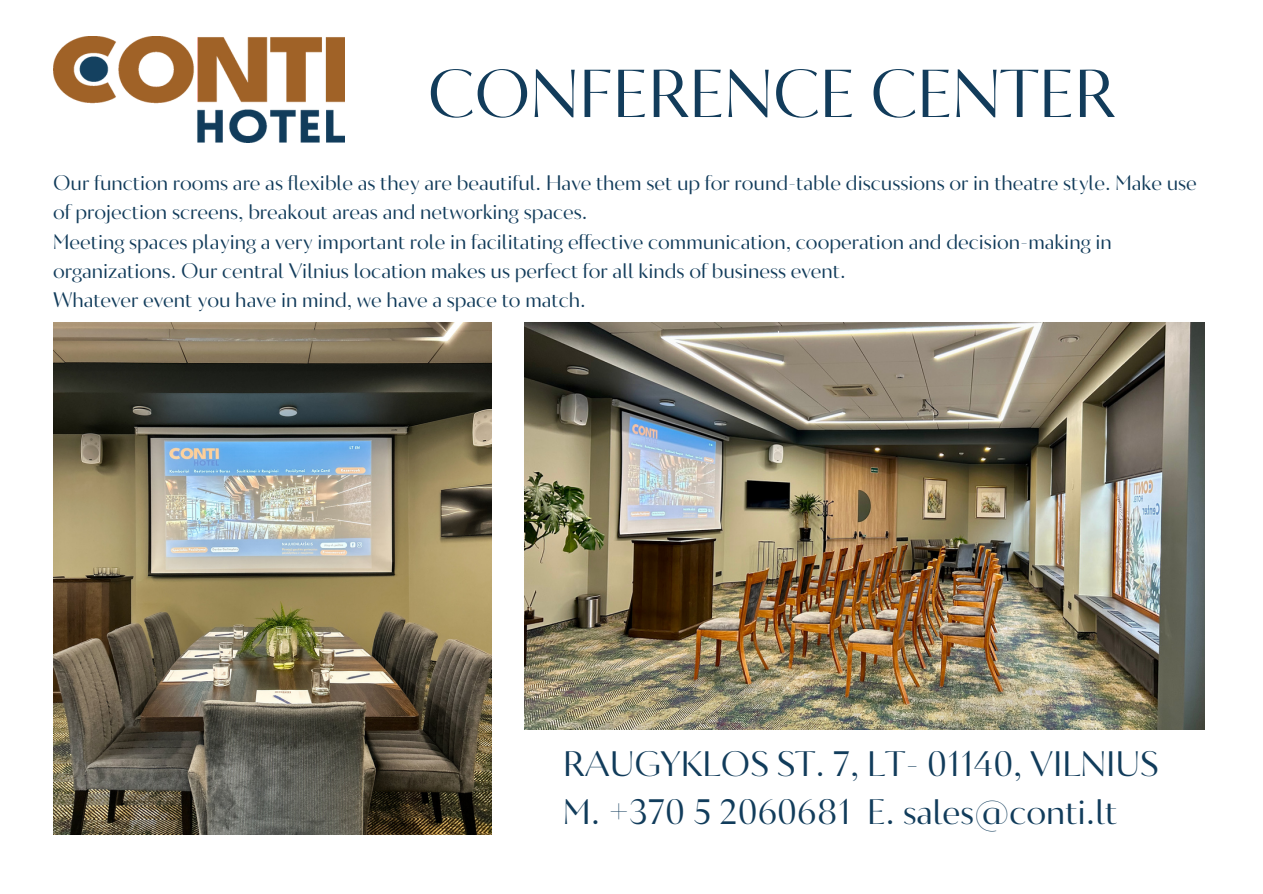
<style>
.page{position:relative;width:1263px;height:894px;background:#fff}
.page>*{position:absolute;margin:0;border:0;box-sizing:border-box;transform-origin:0 0}
.t1{font:67.5px "Circe Contrast";color:#123c5b}
.t2{font:35.25px/48.3px "Circe Contrast";color:#113c5b}
.t3{font:21px/29.2px "Circe Contrast";color:#123c5b}
</style>
<div class="page">
<img style="left:53px;top:37px;width:292px;height:105px">
<img style="left:525px;top:322px;width:679px;height:407px">
<img style="left:53px;top:322px;width:439px;height:512px">
<p class="t1" style="left:427px;top:55px;width:689px">CONFERENCE CENTER</p>
<p class="t3" style="left:53px;top:169px;width:1145px">Our function rooms are as flexible as they are beautiful. Have them set up for round-table discussions or in theatre style. Make use of projection screens, breakout areas and networking spaces.</p>
<p class="t3" style="left:53px;top:228px;width:1060px">Meeting spaces playing a very important role in facilitating effective communication, cooperation and decision-making in organizations. Our central Vilnius location makes us perfect for all kinds of business event.</p>
<h2 class="t3" style="left:53px;top:286px;width:534px">Whatever event you have in mind, we have a space to match.</h2>
<p class="t2" style="left:563px;top:740px;width:597px">RAUGYKLOS ST. 7, LT- 01140, VILNIUS<br>M. +370 5 2060681 E. sales@conti.lt</p>
</div>
